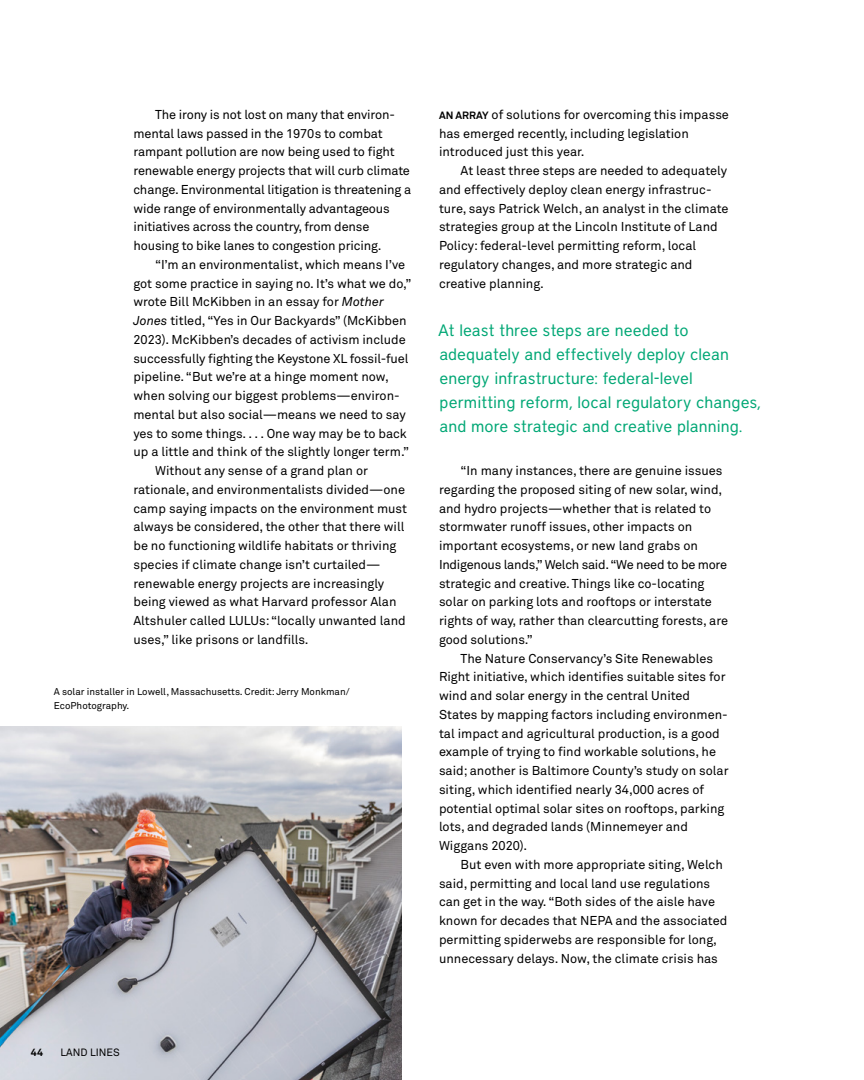
<style>
.page{position:relative;width:864px;height:1080px;background:#fff}
.page>*{position:absolute;margin:0;border:0;box-sizing:border-box;transform-origin:0 0}
.Pull_Quote{font:16.5px/24px "District";letter-spacing:.005em;color:#00a775}
.Main_Body{font:12.75px/18.8px "Akkurat Pro";color:#000}
.Main_Body-2{font:10.5px "Akkurat Pro";color:#000}
.Main_Body-3{font:700 10.5px "Akkurat Pro";color:#000}
.Photo_Caption{font:9.75px/14.2px "Akkurat Pro";color:#000}
.s1{font-style:italic}
.s2{font-weight:700;font-size:10.5px}
</style>
<div class="page">
<img style="left:0;top:727px;width:402px;height:353px">
<p class="Main_Body" style="left:133px;top:105px;width:279px;text-indent:22px">The irony is not lost on many that environ&shy;mental laws passed in the 1970s to combat rampant pollution are now being used to fight renewable energy projects that will curb climate change. Environmental litigation is threatening a wide range of environmentally advantageous initiatives across the country, from dense housing to bike lanes to congestion pricing.</p>
<p class="Main_Body" style="left:133px;top:255px;width:279px;text-indent:22px">“I’m an environmentalist, which means I’ve got some practice in saying no. It’s what we do,” wrote Bill McKibben in an essay for <span class="s1">Mother Jones</span> titled, “Yes in Our Backyards” (McKibben 2023). McKibben’s decades of activism include successfully fighting the Keystone XL fossil-fuel pipeline. “But we’re at a hinge moment now, when solving our biggest problems—environ&shy;mental but also social—means we need to say yes to some things. . . . One way may be to back up a little and think of the slightly longer term.”</p>
<p class="Main_Body" style="left:133px;top:462px;width:275px;text-indent:22px">Without any sense of a grand plan or rationale, and environmentalists divided—one camp saying impacts on the environment must always be considered, the other that there will be no functioning wildlife habitats or thriving species if climate change isn’t curtailed— renewable energy projects are increasingly being viewed as what Harvard professor Alan Altshuler called LULUs: “locally unwanted land uses,” like prisons or landfills.</p>
<p class="Photo_Caption" style="left:54px;top:684px;width:297px">A solar installer in Lowell, Massachusetts. Credit: Jerry Monkman/<br>EcoPhotography.</p>
<p class="Main_Body" style="left:439px;top:105px;width:292px"><span class="s2">AN ARRAY</span> of solutions for overcoming this impasse has emerged recently, including legislation introduced just this year.</p>
<p class="Main_Body" style="left:439px;top:162px;width:291px;text-indent:22px">At least three steps are needed to adequately and effectively deploy clean energy infrastruc&shy;ture, says Patrick Welch, an analyst in the climate strategies group at the Lincoln Institute of Land Policy: federal-level permitting reform, local regulatory changes, and more strategic and creative planning.</p>
<p class="Pull_Quote" style="left:438px;top:318px;width:324px">At least three steps are needed to adequately and effectively deploy clean energy infrastructure: federal-level permitting reform, local regulatory changes, and more strategic and creative planning.</p>
<p class="Main_Body" style="left:439px;top:462px;width:291px;text-indent:22px">“In many instances, there are genuine issues regarding the proposed siting of new solar, wind, and hydro projects—whether that is related to stormwater runoff issues, other impacts on important ecosystems, or new land grabs on Indigenous lands,” Welch said. “We need to be more strategic and creative. Things like co-locating solar on parking lots and rooftops or interstate rights of way, rather than clearcutting forests, are good solutions.”</p>
<p class="Main_Body" style="left:439px;top:649px;width:291px;text-indent:22px">The Nature Conservancy’s Site Renewables Right initiative, which identifies suitable sites for wind and solar energy in the central United States by mapping factors including environmen&shy;tal impact and agricultural production, is a good example of trying to find workable solutions, he said; another is Baltimore County’s study on solar siting, which identified nearly 34,000 acres of potential optimal solar sites on rooftops, parking lots, and degraded lands (Minnemeyer and Wiggans 2020).</p>
<p class="Main_Body" style="left:439px;top:855px;width:290px;text-indent:22px">But even with more appropriate siting, Welch said, permitting and local land use regulations can get in the way. “Both sides of the aisle have known for decades that NEPA and the associated permitting spiderwebs are responsible for long, unnecessary delays. Now, the climate crisis has</p>
<p class="Main_Body-3" style="left:31px;top:1046px;width:14px">44</p>
<p class="Main_Body-2" style="left:61px;top:1047px;width:61px">LAND LINES</p>
</div>
